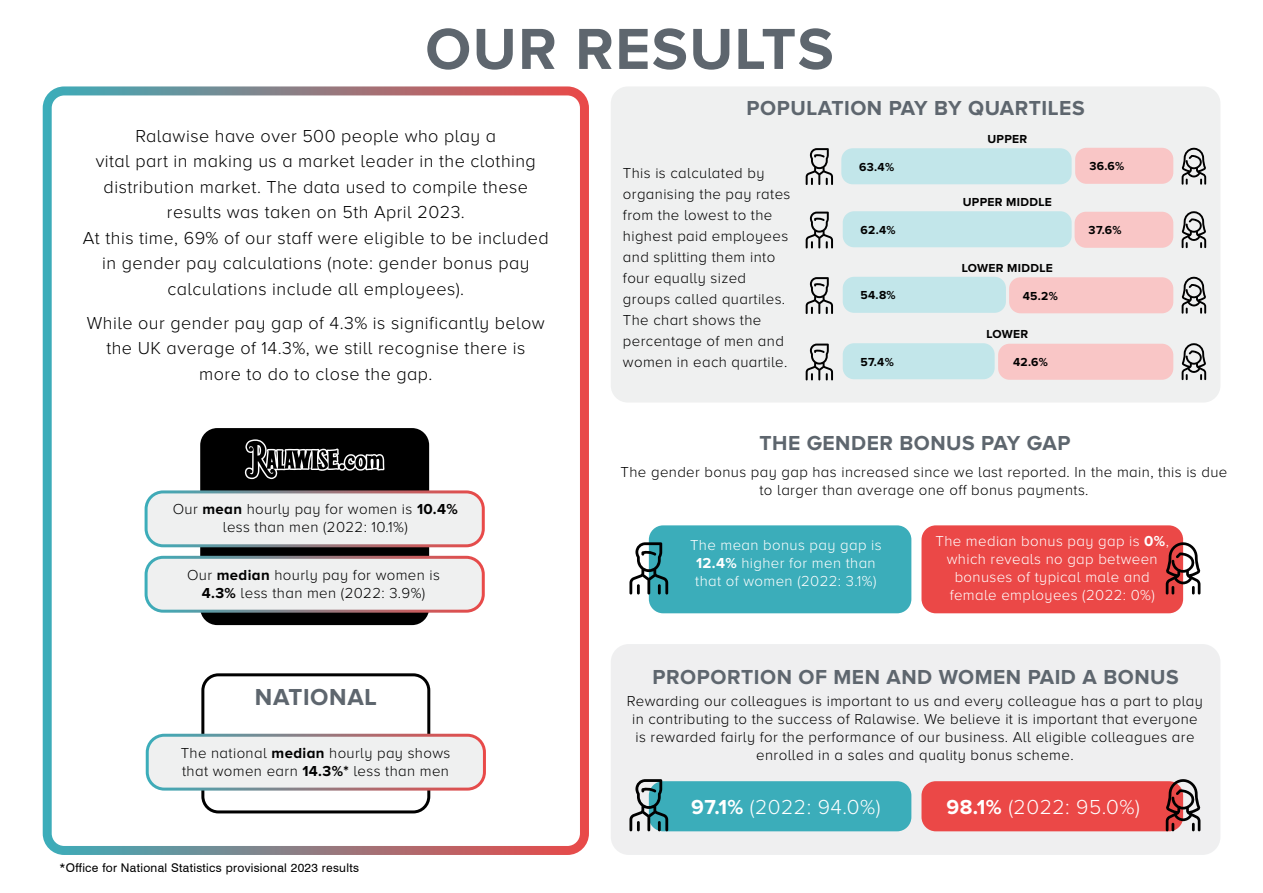
<style>
.page{position:relative;width:1263px;height:893px;background:#fff}
.page>*{position:absolute;margin:0;border:0;box-sizing:border-box;transform-origin:0 0}
.t1{font:700 60px "Proxima Nova A";letter-spacing:.025em;color:#5e666e}
.t2{font:700 24px "Proxima Nova A";letter-spacing:.025em;color:#5e666e}
.t3{font:700 21px "Proxima Nova A";letter-spacing:.025em;color:#5e666e}
.t4{font:300 21px "Proxima Nova A";letter-spacing:.025em;color:#fff}
.t5{font:300 18px/25.5px "Proxima Nova A";letter-spacing:.025em;color:#000;text-align:center}
.t6{font:300 15px/21px "Proxima Nova A";letter-spacing:.025em;color:#000;text-align:center}
.t7{font:300 15px/18px "Proxima Nova A";letter-spacing:.025em;color:#fff;text-align:center}
.t8{font:700 12px "Proxima Nova A";letter-spacing:.025em;color:#000}
.t9{font:12px "Swiss 721 BT";letter-spacing:.025em;color:#000}
.s1{font-weight:700}
</style>
<div class="page">
<div style="left:611px;top:644px;width:609px;height:211px;background:#efeff0;border-radius:18px"></div>
<div style="left:43px;top:86px;width:546px;height:769px;border:9px solid #fff;border-radius:17px"></div>
<div style="left:611px;top:86px;width:609px;height:317px;background:#eff0f0;border-radius:17px"></div>
<div style="left:200px;top:428px;width:229px;height:197px;background:#000;border-radius:17px"></div>
<svg style="left:245px;top:439px;width:139px;height:40px"></svg>
<div style="left:146px;top:492px;width:337px;height:54px;background:#eff0f0;border-radius:17px"></div>
<div style="left:145px;top:490px;width:340px;height:57px;border:3px solid #fff;border-radius:17px"></div>
<div style="left:146px;top:557px;width:337px;height:54px;background:#eff0f0;border-radius:17px"></div>
<div style="left:145px;top:556px;width:340px;height:57px;border:3px solid #fff;border-radius:17px"></div>
<div style="left:201px;top:673px;width:229px;height:140px;border:3px solid #000;border-radius:16px"></div>
<div style="left:147px;top:735px;width:337px;height:54px;background:#eff0f0;border-radius:17px"></div>
<div style="left:146px;top:734px;width:340px;height:57px;border:3px solid #fff;border-radius:17px"></div>
<svg style="left:806px;top:148px;width:27px;height:37px"></svg>
<svg style="left:806px;top:212px;width:27px;height:36px"></svg>
<svg style="left:806px;top:277px;width:27px;height:37px"></svg>
<svg style="left:806px;top:344px;width:27px;height:36px"></svg>
<svg style="left:1181px;top:148px;width:25px;height:37px"></svg>
<svg style="left:1181px;top:211px;width:25px;height:37px"></svg>
<svg style="left:1181px;top:277px;width:25px;height:37px"></svg>
<svg style="left:1181px;top:343px;width:25px;height:37px"></svg>
<div style="left:841px;top:148px;width:230px;height:36px;background:#c2e6ea;border-radius:11px"></div>
<div style="left:1074px;top:212px;width:99px;height:36px;background:#f9c6c6;border-radius:11px"></div>
<div style="left:1009px;top:277px;width:164px;height:36px;background:#f9c6c6;border-radius:11px"></div>
<div style="left:998px;top:344px;width:175px;height:36px;background:#f9c6c6;border-radius:11px"></div>
<div style="left:1075px;top:148px;width:98px;height:36px;background:#f9c6c6;border-radius:11px"></div>
<div style="left:843px;top:211px;width:229px;height:36px;background:#c2e6ea;border-radius:11px"></div>
<div style="left:843px;top:277px;width:163px;height:36px;background:#c2e6ea;border-radius:11px"></div>
<div style="left:843px;top:343px;width:152px;height:36px;background:#c2e6ea;border-radius:11px"></div>
<div style="left:649px;top:525px;width:262px;height:88px;background:#3badba;border-radius:14px"></div>
<div style="left:921px;top:525px;width:262px;height:88px;background:#eb4847;border-radius:14px"></div>
<svg style="left:629px;top:542px;width:39px;height:52px"></svg>
<svg style="left:1166px;top:542px;width:34px;height:52px"></svg>
<div style="left:649px;top:781px;width:262px;height:50px;background:#3badba;border-radius:14px"></div>
<div style="left:921px;top:781px;width:262px;height:50px;background:#eb4847;border-radius:14px"></div>
<svg style="left:629px;top:779px;width:39px;height:52px"></svg>
<svg style="left:1166px;top:779px;width:34px;height:52px"></svg>
<h1 class="t1" style="left:425px;top:15px;width:410px">OUR RESULTS</h1>
<h3 class="t3" style="left:747px;top:96px;width:339px">POPULATION PAY BY QUARTILES</h3>
<p class="t5" style="left:83px;top:123px;width:467px">Ralawise have over 500 people who play a<br>vital part in making us a market leader in the clothing distribution market. The data used to compile these results was taken on 5th April 2023.<br>At this time, 69% of our staff were eligible to be included in gender pay calculations (note: gender bonus pay calculations include all employees).</p>
<p class="t5" style="left:87px;top:310px;width:459px">While our gender pay gap of 4.3% is significantly below the UK average of 14.3%, we still recognise there is more to do to close the gap.</p>
<p class="t8" style="left:987px;top:132px;width:41px">UPPER</p>
<p class="t8" style="left:1089px;top:160px;width:36px">36.6%</p>
<p class="t8" style="left:859px;top:160px;width:37px">63.4%</p>
<p class="t6" style="left:623px;top:162px;width:169px;text-align:left">This is calculated by organising the pay rates from the lowest to the highest paid employees and splitting them into four equally sized groups called quartiles.<br>The chart shows the percentage of men and women in each quartile.</p>
<p class="t8" style="left:963px;top:196px;width:91px">UPPER MIDDLE</p>
<p class="t8" style="left:860px;top:223px;width:37px">62.4%</p>
<p class="t8" style="left:1089px;top:224px;width:35px">37.6%</p>
<p class="t8" style="left:962px;top:261px;width:93px">LOWER MIDDLE</p>
<p class="t8" style="left:860px;top:289px;width:37px">54.8%</p>
<p class="t8" style="left:1023px;top:289px;width:37px">45.2%</p>
<p class="t8" style="left:986px;top:328px;width:43px">LOWER</p>
<p class="t8" style="left:860px;top:355px;width:35px">57.4%</p>
<p class="t8" style="left:1013px;top:355px;width:36px">42.6%</p>
<h3 class="t3" style="left:759px;top:431px;width:312px">THE GENDER BONUS PAY GAP</h3>
<p class="t6" style="left:173px;top:500px;width:287px;line-height:18px">Our <span class="s1">mean</span> hourly pay for women is <span class="s1">10.4% </span>less than men (2022: 10.1%)</p>
<p class="t6" style="left:187px;top:566px;width:254px;line-height:18px">Our <span class="s1">median</span> hourly pay for women is<br><span class="s1">4.3%</span> less than men (2022: 3.9%)</p>
<h2 class="t2" style="left:255px;top:684px;width:123px">NATIONAL</h2>
<p class="t6" style="left:181px;top:744px;width:271px;line-height:18px;text-align:left">The national <span class="s1">median</span> hourly pay shows that women earn <span class="s1">14.3%*</span> less than men</p>
<p class="t9" style="left:60px;top:860px;width:301px">*Office for National Statistics provisional 2023 results</p>
<p class="t6" style="left:621px;top:462px;width:608px;line-height:18px">The gender bonus pay gap has increased since we last reported. In the main, this is due to larger than average one off bonus payments.</p>
<p class="t7" style="left:690px;top:536px;width:193px">The mean bonus pay gap is<br><span class="s1">12.4%</span> higher for men than that of women (2022: 3.1%)</p>
<p class="t7" style="left:935px;top:532px;width:235px">The median bonus pay gap is <span class="s1">0%</span>, which reveals no gap between bonuses of typical male and female employees (2022: 0%)</p>
<h3 class="t3" style="left:652px;top:665px;width:528px">PROPORTION OF MEN AND WOMEN PAID A BONUS</h3>
<p class="t6" style="left:627px;top:691px;width:577px;line-height:18px">Rewarding our colleagues is important to us and every colleague has a part to play in contributing to the success of Ralawise. We believe it is important that everyone is rewarded fairly for the performance of our business. All eligible colleagues are enrolled in a sales and quality bonus scheme.</p>
<h3 class="t4" style="left:691px;top:796px;width:191px"><span class="s1">97.1%</span> (2022: 94.0%)</h3>
<h3 class="t4" style="left:946px;top:796px;width:195px"><span class="s1">98.1%</span> (2022: 95.0%)</h3>
</div>
